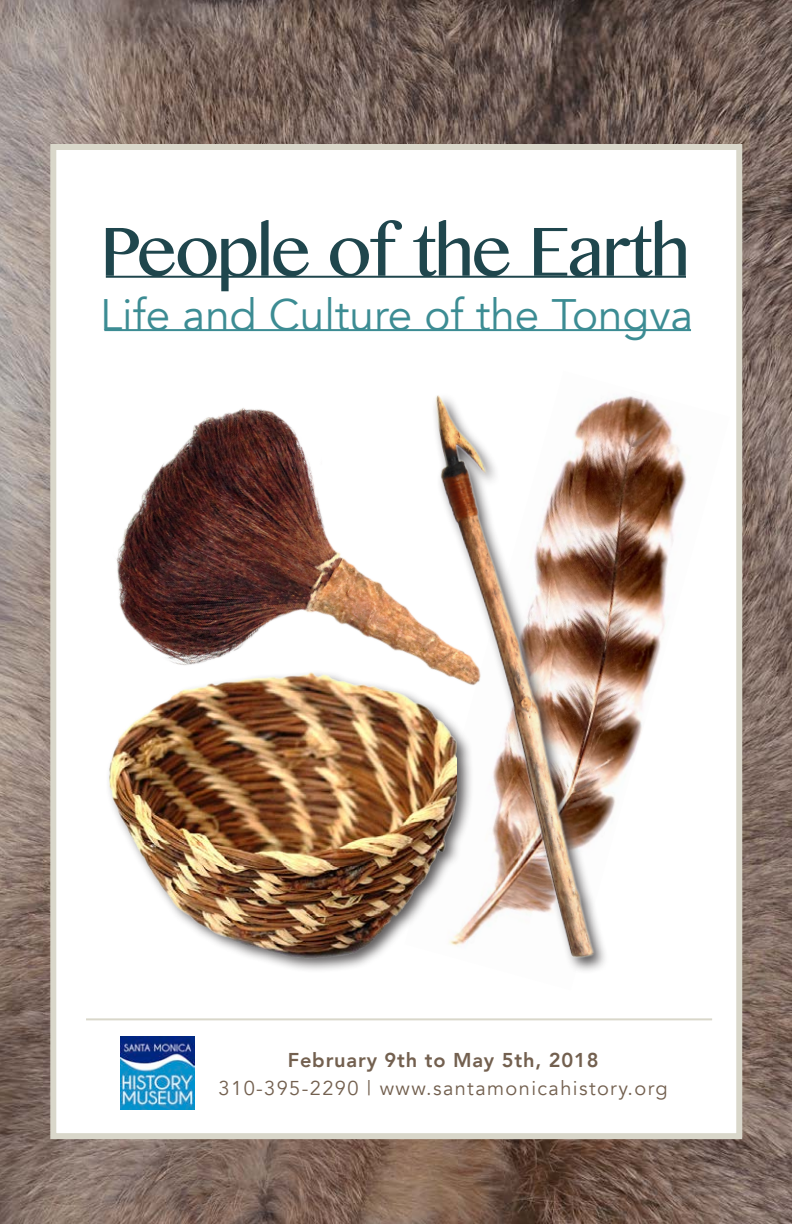
<style>
.page{position:relative;width:792px;height:1224px;background:#fff}
.page>*{position:absolute;margin:0;border:0;box-sizing:border-box;transform-origin:0 0}
.t1{font:78px "Kannada MN";letter-spacing:-.03em;color:#1f464d}
.t2{font:44px "Avenir";color:#3c8c93}
.t3{font:20px "Avenir";letter-spacing:.07em;color:#73604f}
.t4{font:800 20px "Avenir";letter-spacing:.04em;color:#73604f}
</style>
<div class="page">
<img style="left:0;top:0;width:792px;height:1224px">
<div style="left:50px;top:144px;width:692px;height:995px;background:#fff;border:6px solid #d9d7ca"></div>
<hr style="left:106px;top:276px;width:580px;height:2px;background:#1f464d">
<hr style="left:104px;top:329px;width:587px;height:2px;background:#3c8c93">
<img style="left:121px;top:1036px;width:73px;height:74px">
<hr style="left:86px;top:1018px;width:626px;height:2px;background:#d9d7ca">
<img style="left:622px;top:396px;width:65px;height:377px">
<img style="left:116px;top:408px;width:286px;height:257px">
<img style="left:402px;top:395px;width:220px;height:576px">
<div style="left:106px;top:668px;width:368px;height:306px;background:#231f20;opacity:.75"></div>
<img style="left:106px;top:669px;width:351px;height:296px">
<p class="t1" style="left:100px;top:203px;width:592px">People of the Earth</p>
<p class="t2" style="left:100px;top:289px;width:595px">Life and Culture of the Tongva</p>
<p class="t4" style="left:288px;top:1044px;width:312px">February 9th to May 5th, 2018</p>
<p class="t3" style="left:219px;top:1076px;width:451px">310-395-2290 | www.santamonicahistory.org</p>
</div>
